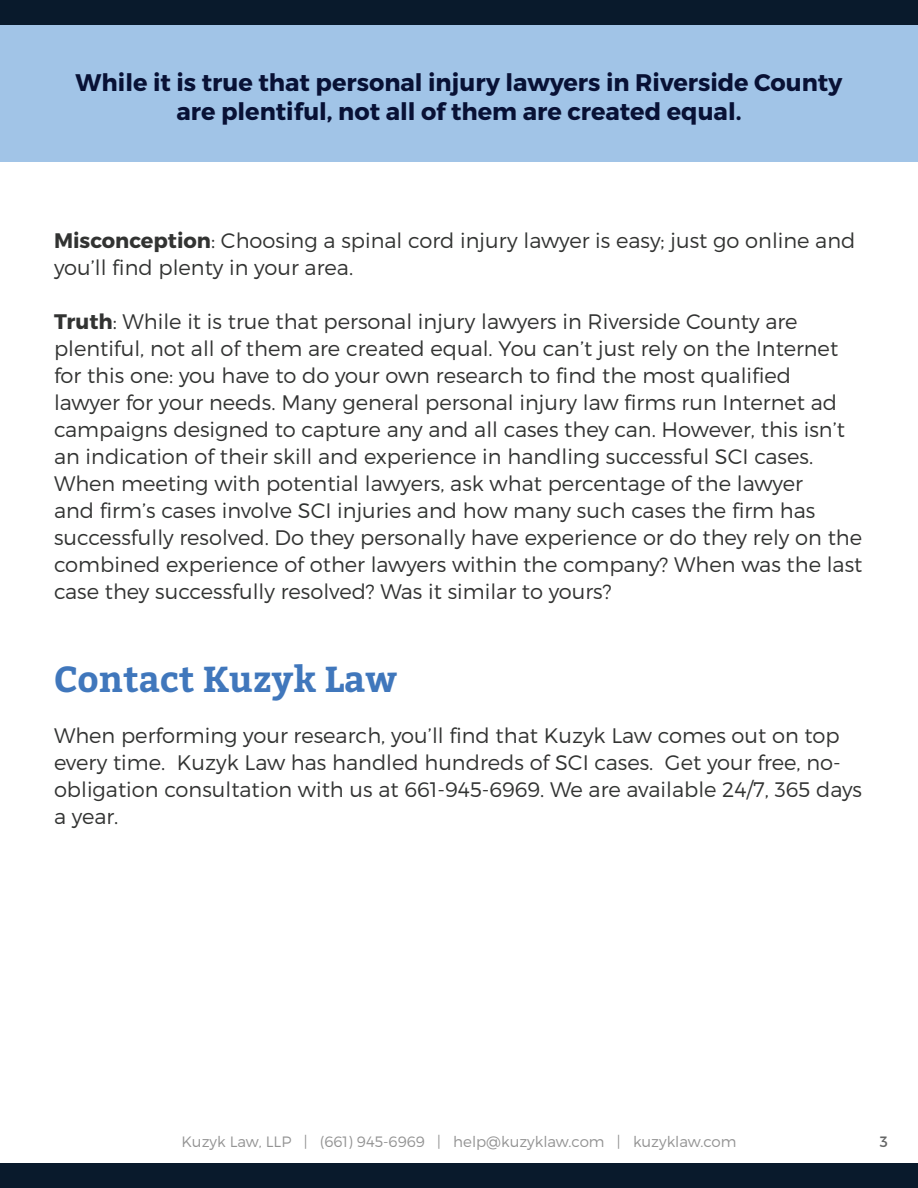
<style>
.page{position:relative;width:918px;height:1188px;background:#fff}
.page>*{position:absolute;margin:0;border:0;box-sizing:border-box;transform-origin:0 0}
.t1{font:700 36px "Bitter";color:#4077bc}
.t2{font:700 24px/28.8px "Montserrat";color:#081135;text-align:center}
.t3{font:300 21px/27px "Montserrat";color:#323332}
.t4{font:300 15px "Montserrat";color:#939393}
.t5{font:15px "Montserrat";color:#656666}
.s1{font-weight:700}
</style>
<div class="page">
<div style="left:0;top:25px;width:918px;height:137px;background:#a1c4e7"></div>
<div style="left:0;top:0;width:918px;height:25px;background:#091a2c"></div>
<div style="left:0;top:1163px;width:918px;height:25px;background:#091a2c"></div>
<p class="t2" style="left:76px;top:69px;width:768px">While it is true that personal injury lawyers in Riverside County are plentiful, not all of them are created equal.</p>
<p class="t3" style="left:54px;top:226px;width:803px"><span class="s1">Misconception</span>: Choosing a spinal cord injury lawyer is easy; just go online and you’ll find plenty in your area.</p>
<p class="t3" style="left:54px;top:307px;width:810px"><span class="s1">Truth</span>: While it is true that personal injury lawyers in Riverside County are plentiful, not all of them are created equal. You can’t just rely on the Internet for this one: you have to do your own research to find the most qualified<br>lawyer for your needs. Many general personal injury law firms run Internet ad campaigns designed to capture any and all cases they can. However, this isn’t an indication of their skill and experience in handling successful SCI cases.<br>When meeting with potential lawyers, ask what percentage of the lawyer<br>and firm’s cases involve SCI injuries and how many such cases the firm has successfully resolved. Do they personally have experience or do they rely on the combined experience of other lawyers within the company? When was the last case they successfully resolved? Was it similar to yours?</p>
<h1 class="t1" style="left:54px;top:657px;width:345px">Contact Kuzyk Law</h1>
<p class="t3" style="left:54px;top:722px;width:810px">When performing your research, you’ll find that Kuzyk Law comes out on top every time. Kuzyk Law has handled hundreds of SCI cases. Get your free, no&shy;obligation consultation with us at 661-945-6969. We are available 24/7, 365 days a year.</p>
<p class="t4" style="left:181px;top:1132px;width:557px">Kuzyk Law, LLP | (661) 945-6969 | help@kuzyklaw.com | kuzyklaw.com</p>
<p class="t5" style="left:880px;top:1132px;width:10px">3</p>
</div>
